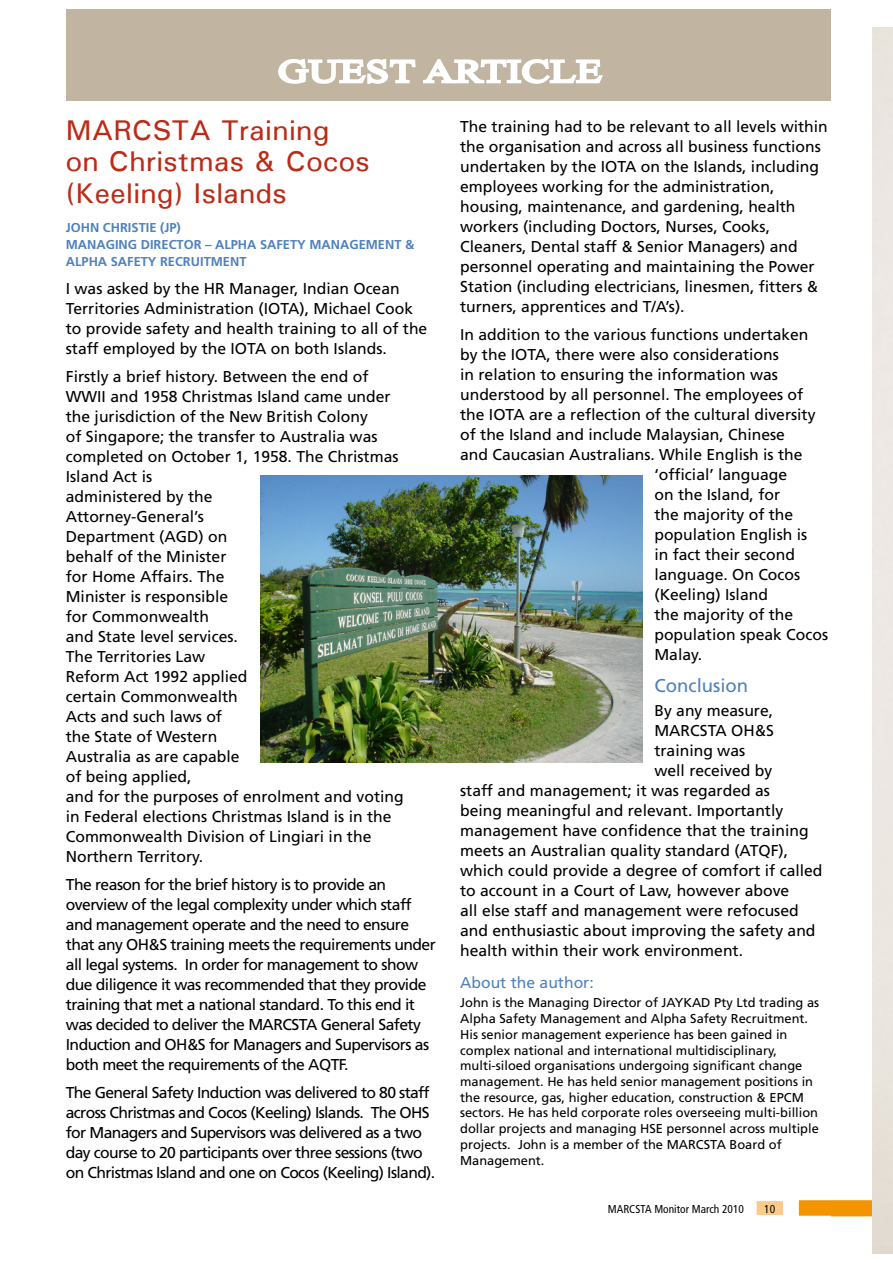
<style>
.page{position:relative;width:893px;height:1263px;background:#fff}
.page>*{position:absolute;margin:0;border:0;box-sizing:border-box;transform-origin:0 0}
.t1{font:31.8px "Times New Roman";letter-spacing:.02em;color:#fff;scale:1.31 1}
.t2{font:28.5px/31.3px "Utah";letter-spacing:.01em;color:#bc2b16}
.t3{font:18.6px "Frutiger";color:#4f81bd}
.t4{font:15.75px/20px "Frutiger";color:#000}
.t5{font:15.75px/20px "Frutiger";letter-spacing:-.035em;color:#000}
.t6{font:15.75px/20px "Frutiger";letter-spacing:-.04em;color:#000}
.t7{font:15.75px "Frutiger";color:#4f81bd}
.t8{font:12.9px/15.8px "Frutiger";color:#000}
.t9{font:700 12.9px/17.1px "Frutiger";color:#4f81bd}
.t10{font:condensed 11.4px "Frutiger";color:#000}
</style>
<div class="page">
<div style="left:756px;top:1202px;width:26px;height:12px;background:#fbcb8c"></div>
<svg style="left:798px;top:1201px;width:74px;height:15px"></svg>
<div style="left:66px;top:9px;width:764px;height:92px;background:#c1b5a2"></div>
<svg style="left:278px;top:59px;width:325px;height:25px"></svg>
<img style="left:261px;top:476px;width:381px;height:286px">
<h1 class="t1" style="left:278px;top:60px;width:248px">GUEST ARTICLE</h1>
<h2 class="t2" style="left:66px;top:117px;width:305px">MARCSTA Training<br>on Christmas &amp; Cocos (Keeling) Islands</h2>
<p class="t9" style="left:66px;top:220px;width:350px">JOHN CHRISTIE (JP)<br>MANAGING DIRECTOR – ALPHA SAFETY MANAGEMENT &amp;<br>ALPHA SAFETY RECRUITMENT</p>
<p class="t4" style="left:66px;top:280px;width:363px">I was asked by the HR Manager, Indian Ocean Territories Administration (IOTA), Michael Cook to provide safety and health training to all of the staff employed by the IOTA on both Islands.</p>
<p class="t4" style="left:66px;top:368px;width:339px">Firstly a brief history. Between the end of<br>WWII and 1958 Christmas Island came under the jurisdiction of the New British Colony<br>of Singapore; the transfer to Australia was completed on October 1, 1958. The Christmas<br>Island Act is<br>administered by the<br>Attorney-General’s<br>Department (AGD) on<br>behalf of the Minister<br>for Home Affairs. The<br>Minister is responsible<br>for Commonwealth<br>and State level services.<br>The Territories Law<br>Reform Act 1992 applied<br>certain Commonwealth<br>Acts and such laws of<br>the State of Western<br>Australia as are capable<br>of being applied,<br>and for the purposes of enrolment and voting in Federal elections Christmas Island is in the<br>Commonwealth Division of Lingiari in the<br>Northern Territory.</p>
<p class="t5" style="left:66px;top:876px;width:371px">The reason for the brief history is to provide an overview of the legal complexity under which staff and management operate and the need to ensure that any OH&amp;S training meets the requirements under all legal systems. In order for management to show due diligence it was recommended that they provide training that met a national standard. To this end it was decided to deliver the MARCSTA General Safety Induction and OH&amp;S for Managers and Supervisors as both meet the requirements of the AQTF.</p>
<p class="t6" style="left:66px;top:1084px;width:371px">The General Safety Induction was delivered to 80 staff across Christmas and Cocos (Keeling) Islands. The OHS for Managers and Supervisors was delivered as a two day course to 20 participants over three sessions (two on Christmas Island and one on Cocos (Keeling) Island).</p>
<p class="t4" style="left:460px;top:117px;width:369px">The training had to be relevant to all levels within the organisation and across all business functions undertaken by the IOTA on the Islands, including employees working for the administration, housing, maintenance, and gardening, health workers (including Doctors, Nurses, Cooks, Cleaners, Dental staff &amp; Senior Managers) and personnel operating and maintaining the Power Station (including electricians, linesmen, fitters &amp; turners, apprentices and T/A’s).</p>
<p class="t4" style="left:460px;top:325px;width:350px">In addition to the various functions undertaken</p>
<p class="t4" style="left:460px;top:345px;width:320px">by the IOTA, there were also considerations</p>
<p class="t4" style="left:460px;top:365px;width:319px">in relation to ensuring the information was</p>
<p class="t4" style="left:460px;top:385px;width:345px">understood by all personnel. The employees of</p>
<p class="t4" style="left:460px;top:405px;width:357px">the IOTA are a reflection of the cultural diversity</p>
<p class="t4" style="left:460px;top:425px;width:326px">of the Island and include Malaysian, Chinese</p>
<p class="t4" style="left:460px;top:445px;width:344px">and Caucasian Australians. While English is the</p>
<p class="t4" style="left:654px;top:465px;width:134px">‘official’ language</p>
<p class="t4" style="left:654px;top:485px;width:127px">on the Island, for</p>
<p class="t4" style="left:654px;top:505px;width:140px">the majority of the</p>
<p class="t4" style="left:654px;top:525px;width:154px">population English is</p>
<p class="t4" style="left:654px;top:545px;width:142px">in fact their second</p>
<p class="t4" style="left:654px;top:565px;width:147px">language. On Cocos</p>
<p class="t4" style="left:654px;top:585px;width:115px">(Keeling) Island</p>
<p class="t4" style="left:654px;top:605px;width:140px">the majority of the</p>
<p class="t4" style="left:654px;top:625px;width:175px">population speak Cocos</p>
<p class="t4" style="left:654px;top:645px;width:49px">Malay.</p>
<p class="t3" style="left:654px;top:677px;width:95px">Conclusion</p>
<p class="t4" style="left:654px;top:701px;width:120px">By any measure,</p>
<p class="t4" style="left:654px;top:721px;width:121px">MARCSTA OH&amp;S</p>
<p class="t4" style="left:654px;top:741px;width:92px">training was</p>
<p class="t4" style="left:654px;top:761px;width:119px">well received by</p>
<p class="t4" style="left:460px;top:781px;width:311px">staff and management; it was regarded as</p>
<p class="t4" style="left:460px;top:801px;width:324px">being meaningful and relevant. Importantly</p>
<p class="t4" style="left:460px;top:821px;width:350px">management have confidence that the training</p>
<p class="t4" style="left:460px;top:841px;width:329px">meets an Australian quality standard (ATQF),</p>
<p class="t4" style="left:460px;top:861px;width:364px">which could provide a degree of comfort if called</p>
<p class="t4" style="left:460px;top:881px;width:331px">to account in a Court of Law, however above</p>
<p class="t4" style="left:460px;top:901px;width:340px">all else staff and management were refocused</p>
<p class="t4" style="left:460px;top:921px;width:357px">and enthusiastic about improving the safety and</p>
<p class="t4" style="left:460px;top:941px;width:284px">health within their work environment.</p>
<p class="t7" style="left:460px;top:975px;width:135px">About the author:</p>
<p class="t8" style="left:460px;top:996px;width:360px">John is the Managing Director of JAYKAD Pty Ltd trading as Alpha Safety Management and Alpha Safety Recruitment.<br>His senior management experience has been gained in complex national and international multidisciplinary, multi-siloed organisations undergoing significant change management. He has held senior management positions in the resource, gas, higher education, construction &amp; EPCM sectors. He has held corporate roles overseeing multi-billion dollar projects and managing HSE personnel across multiple projects. John is a member of the MARCSTA Board of Management.</p>
<p class="t10" style="left:608px;top:1204px;width:138px">MARCSTA Monitor March 2010</p>
<p class="t10" style="left:764px;top:1204px;width:12px">10</p>
</div>
